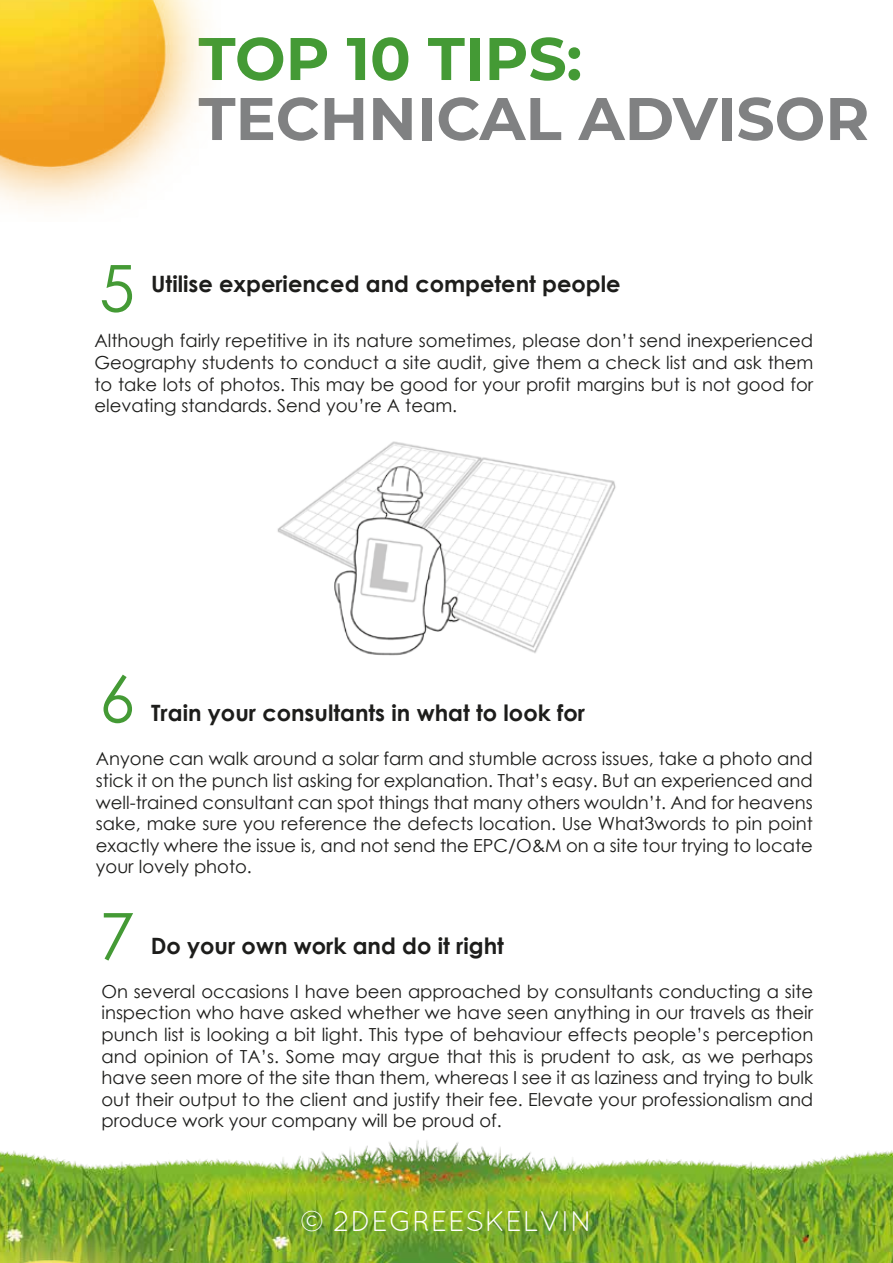
<style>
.page{position:relative;width:893px;height:1263px;background:#fff}
.page>*{position:absolute;margin:0;border:0;box-sizing:border-box;transform-origin:0 0}
.t1{font:64.5px "Century Gothic";color:#449a35}
.t2{font:700 60px "Montserrat";color:#808182}
.t3{font:700 60px "Montserrat";color:#449a35}
.t4{font:28.5px "Quicksand";letter-spacing:.015em;color:#fff}
.t5{font:700 22.5px "Century Gothic";color:#1d1d1b}
.t6{font:18px/21.6px "Century Gothic";color:#1d1d1b;text-align:justify}
</style>
<div class="page">
<img style="left:0;top:1140px;width:893px;height:123px">
<img style="left:0;top:0;width:206px;height:209px">
<img style="left:277px;top:441px;width:339px;height:215px">
<img style="left:0;top:1204px;width:220px;height:59px">
<h2 class="t3" style="left:198px;top:15px;width:385px">TOP 10 TIPS:</h2>
<h2 class="t2" style="left:198px;top:75px;width:672px">TECHNICAL ADVISOR</h2>
<h1 class="t1" style="left:99px;top:243px;width:37px">5</h1>
<p class="t5" style="left:151px;top:266px;width:471px">Utilise experienced and competent people</p>
<p class="t6" style="left:94px;top:330px;width:720px">Although fairly repetitive in its nature sometimes, please don’t send inexperienced Geography students to conduct a site audit, give them a check list and ask them to take lots of photos. This may be good for your profit margins but is not good for elevating standards. Send you’re A team.</p>
<h1 class="t1" style="left:99px;top:654px;width:37px">6</h1>
<p class="t5" style="left:151px;top:696px;width:435px">Train your consultants in what to look for</p>
<p class="t6" style="left:96px;top:748px;width:718px">Anyone can walk around a solar farm and stumble across issues, take a photo and stick it on the punch list asking for explanation. That’s easy. But an experienced and well-trained consultant can spot things that many others wouldn’t. And for heavens sake, make sure you reference the defects location. Use What3words to pin point exactly where the issue is, and not send the EPC/O&amp;M on a site tour trying to locate your lovely photo.</p>
<h1 class="t1" style="left:99px;top:891px;width:37px">7</h1>
<p class="t6" style="left:101px;top:980px;width:713px">On several occasions I have been approached by consultants conducting a site inspection who have asked whether we have seen anything in our travels as their punch list is looking a bit light. This type of behaviour effects people’s perception and opinion of TA’s. Some may argue that this is prudent to ask, as we perhaps have seen more of the site than them, whereas I see it as laziness and trying to bulk out their output to the client and justify their fee. Elevate your professionalism and produce work your company will be proud of.</p>
<p class="t5" style="left:151px;top:928px;width:355px">Do your own work and do it right</p>
<h3 class="t4" style="left:300px;top:1205px;width:294px">© 2DEGREESKELVIN</h3>
</div>
